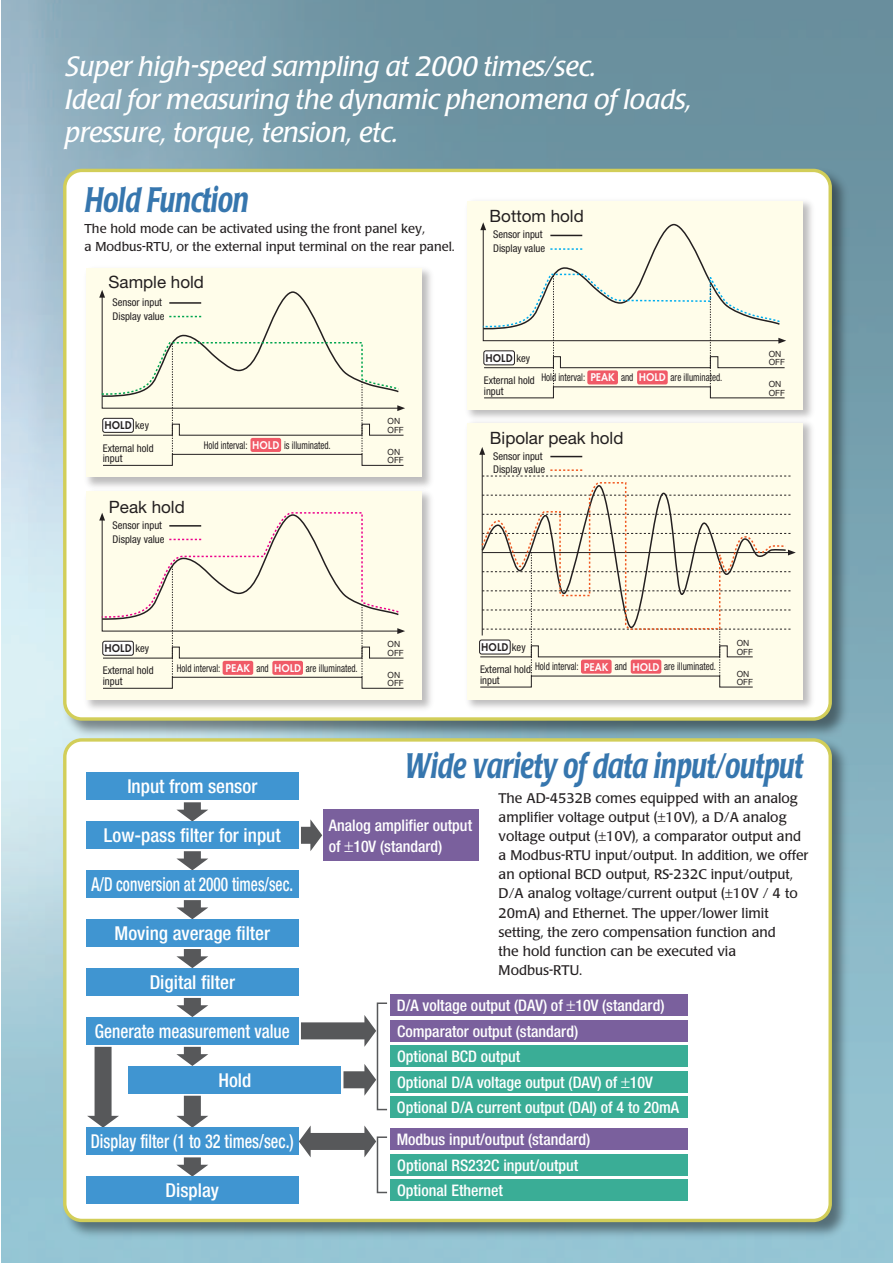
<style>
.page{position:relative;width:893px;height:1263px;background:#fff}
.page>*{position:absolute;margin:0;border:0;box-sizing:border-box;transform-origin:0 0}
.t1{font:italic 500 35.1px "Poppl Laudatio";color:#3676ae;scale:.75 1}
.t2{font:italic 27.6px/33px "Poppl Laudatio";color:#fff}
.t3{font:500 condensed 19.2px "Helvetica Neue";color:#fff}
.t4{font:500 condensed 19.2px "Helvetica Neue";color:#fff;scale:.85 1}
.t5{font:500 condensed 19.2px "Helvetica Neue";color:#fff;scale:.8 1}
.t6{font:500 condensed 19.2px "Helvetica Neue";color:#fff;scale:.9 1}
.t7{font:16.95px "Helvetica Neue LT Std";color:#231f20}
.t8{font:500 condensed 15.9px/25.5px "Helvetica Neue";color:#fff}
.t9{font:13.8px/19.2px "Poppl Laudatio";color:#231f20}
.t10{font:12.75px/18px "Poppl Laudatio";color:#231f20}
.t11{font:600 11.7px "Futura T";color:#231f20;scale:.9 1}
.t12{font:condensed 10.65px/13.8px "Helvetica Neue";color:#231f20}
.t13{font:condensed 10.65px "Helvetica Neue";color:#231f20;scale:.85 1}
.t14{font:8.55px/8.6px "Helvetica Neue LT Std";color:#231f20}
.s1{font-family:"Helvetica Neue";font-weight:400;font-stretch:condensed;font-size:10.65px}
.s2{font-family:"Futura T";font-weight:600;font-stretch:normal;font-size:11.7px;color:#fff}
</style>
<div class="page">
<img style="left:1px;top:0;width:892px;height:1263px">
<img style="left:58px;top:163px;width:795px;height:570px">
<div style="left:63px;top:169px;width:769px;height:552px;background:#fff;border:3px solid #d2ce59;border-radius:17px"></div>
<img style="left:58px;top:733px;width:795px;height:510px">
<div style="left:63px;top:738px;width:769px;height:484px;background:#fff;border:3px solid #d2ce59;border-radius:17px"></div>
<div style="left:86px;top:772px;width:213px;height:28px;background:#4095d1"></div>
<svg style="left:176px;top:802px;width:32px;height:19px"></svg>
<svg style="left:301px;top:819px;width:21px;height:32px"></svg>
<svg style="left:301px;top:1015px;width:75px;height:32px"></svg>
<svg style="left:343px;top:1064px;width:33px;height:32px"></svg>
<svg style="left:299px;top:1125px;width:77px;height:32px"></svg>
<div style="left:86px;top:269px;width:336px;height:208px;background:#fffdea"></div>
<div style="left:86px;top:492px;width:336px;height:208px;background:#fffdea"></div>
<svg style="left:99px;top:290px;width:306px;height:176px"></svg>
<svg style="left:99px;top:512px;width:306px;height:177px"></svg>
<div style="left:102px;top:418px;width:32px;height:15px;background:#fff;border:1px solid #231f20;border-radius:2px"></div>
<div style="left:102px;top:641px;width:32px;height:15px;background:#fff;border:1px solid #231f20;border-radius:2px"></div>
<div style="left:467px;top:424px;width:336px;height:276px;background:#fffdea"></div>
<div style="left:467px;top:201px;width:336px;height:209px;background:#fffdea"></div>
<svg style="left:480px;top:222px;width:306px;height:177px"></svg>
<hr style="left:482px;top:449px;width:1px;height:186px;background:#231f20">
<svg style="left:479px;top:447px;width:6px;height:8px"></svg>
<hr style="left:550px;top:456px;width:32px;height:1px;background:#231f20">
<svg style="left:482px;top:469px;width:309px;height:8px"></svg>
<svg style="left:479px;top:494px;width:317px;height:194px"></svg>
<svg style="left:480px;top:481px;width:307px;height:149px"></svg>
<div style="left:483px;top:350px;width:32px;height:15px;background:#fff;border:1px solid #231f20;border-radius:2px"></div>
<div style="left:479px;top:640px;width:32px;height:14px;background:#fff;border:1px solid #231f20;border-radius:2px"></div>
<div style="left:250px;top:438px;width:31px;height:14px;background:#f05a67;border-radius:2px"></div>
<div style="left:272px;top:661px;width:31px;height:14px;background:#f05a67;border-radius:2px"></div>
<div style="left:223px;top:661px;width:30px;height:14px;background:#f05a67;border-radius:2px"></div>
<div style="left:631px;top:660px;width:30px;height:14px;background:#f05a67;border-radius:2px"></div>
<div style="left:581px;top:660px;width:31px;height:14px;background:#f05a67;border-radius:2px"></div>
<div style="left:637px;top:370px;width:31px;height:14px;background:#f05a67;border-radius:2px"></div>
<div style="left:587px;top:370px;width:31px;height:14px;background:#f05a67;border-radius:2px"></div>
<div style="left:86px;top:821px;width:213px;height:28px;background:#4095d1"></div>
<svg style="left:176px;top:851px;width:32px;height:19px"></svg>
<div style="left:323px;top:810px;width:155px;height:51px;background:#7a609d"></div>
<div style="left:86px;top:870px;width:213px;height:28px;background:#4095d1"></div>
<svg style="left:176px;top:900px;width:32px;height:19px"></svg>
<div style="left:86px;top:919px;width:213px;height:28px;background:#4095d1"></div>
<svg style="left:176px;top:949px;width:32px;height:19px"></svg>
<div style="left:86px;top:968px;width:213px;height:28px;background:#4095d1"></div>
<svg style="left:176px;top:998px;width:32px;height:19px"></svg>
<div style="left:86px;top:1017px;width:213px;height:28px;background:#4095d1"></div>
<svg style="left:176px;top:1047px;width:32px;height:19px"></svg>
<svg style="left:87px;top:1047px;width:32px;height:80px"></svg>
<div style="left:129px;top:1066px;width:212px;height:27px;background:#4095d1"></div>
<svg style="left:176px;top:1096px;width:32px;height:31px"></svg>
<div style="left:86px;top:1127px;width:213px;height:28px;background:#4095d1"></div>
<svg style="left:176px;top:1157px;width:32px;height:19px"></svg>
<div style="left:86px;top:1176px;width:213px;height:28px;background:#4095d1"></div>
<div style="left:390px;top:995px;width:298px;height:21px;background:#7a609d"></div>
<div style="left:390px;top:1020px;width:298px;height:21px;background:#7a609d"></div>
<div style="left:390px;top:1046px;width:298px;height:21px;background:#3aad96"></div>
<div style="left:390px;top:1071px;width:298px;height:21px;background:#3aad96"></div>
<div style="left:390px;top:1097px;width:298px;height:21px;background:#3aad96"></div>
<div style="left:390px;top:1129px;width:298px;height:21px;background:#7a609d"></div>
<div style="left:390px;top:1154px;width:298px;height:21px;background:#3aad96"></div>
<div style="left:390px;top:1180px;width:298px;height:21px;background:#3aad96"></div>
<div style="left:377px;top:1002px;width:11px;height:108px;border:2px solid #57585a"></div>
<div style="left:377px;top:1136px;width:11px;height:57px;border:2px solid #57585a"></div>
<p class="t2" style="left:65px;top:50px;width:628px">Super high-speed sampling at 2000 times/sec.<br>Ideal for measuring the dynamic phenomena of loads, pressure, torque, tension, etc.</p>
<p class="t1" style="left:85px;top:180px;width:220px">Hold Function</p>
<p class="t10" style="left:85px;top:219px;width:372px">The hold mode can be activated using the front panel key,<br>a Modbus-RTU, or the external input terminal on the rear panel.</p>
<p class="t7" style="left:109px;top:272px;width:97px">Sample hold</p>
<p class="t12" style="left:113px;top:295px;width:53px">Sensor input<br>Display value</p>
<p class="t11" style="left:104px;top:418px;width:51px">HOLD <span class="s1">key</span></p>
<p class="t12" style="left:103px;top:442px;width:52px;line-height:10.6px">External hold input</p>
<p class="t7" style="left:109px;top:496px;width:77px">Peak hold</p>
<p class="t12" style="left:113px;top:518px;width:53px">Sensor input<br>Display value</p>
<p class="t13" style="left:204px;top:439px;width:151px">Hold interval: <span class="s2">HOLD</span> is illuminated.</p>
<p class="t14" style="left:388px;top:417px;width:18px">ON<br>OFF</p>
<p class="t14" style="left:388px;top:447px;width:18px">ON<br>OFF</p>
<p class="t7" style="left:490px;top:206px;width:96px">Bottom hold</p>
<p class="t12" style="left:493px;top:228px;width:53px">Sensor input<br>Display value</p>
<p class="t11" style="left:486px;top:351px;width:51px">HOLD <span class="s1">key</span></p>
<p class="t13" style="left:541px;top:371px;width:215px">Hold interval: <span class="s2">PEAK</span> and <span class="s2">HOLD</span> are illuminated.</p>
<p class="t12" style="left:484px;top:375px;width:52px;line-height:10.6px">External hold input</p>
<p class="t7" style="left:490px;top:428px;width:135px">Bipolar peak hold</p>
<p class="t12" style="left:493px;top:449px;width:53px">Sensor input<br>Display value</p>
<p class="t14" style="left:769px;top:349px;width:18px">ON<br>OFF</p>
<p class="t14" style="left:769px;top:380px;width:18px">ON<br>OFF</p>
<p class="t14" style="left:388px;top:640px;width:18px">ON<br>OFF</p>
<p class="t14" style="left:388px;top:670px;width:18px">ON<br>OFF</p>
<p class="t11" style="left:481px;top:640px;width:51px">HOLD <span class="s1">key</span></p>
<p class="t11" style="left:104px;top:641px;width:51px">HOLD <span class="s1">key</span></p>
<p class="t13" style="left:177px;top:662px;width:215px">Hold interval: <span class="s2">PEAK</span> and <span class="s2">HOLD</span> are illuminated.</p>
<p class="t13" style="left:535px;top:660px;width:215px">Hold interval: <span class="s2">PEAK</span> and <span class="s2">HOLD</span> are illuminated.</p>
<p class="t12" style="left:103px;top:665px;width:52px;line-height:10.6px">External hold input</p>
<p class="t12" style="left:480px;top:664px;width:52px;line-height:10.6px">External hold input</p>
<p class="t14" style="left:737px;top:639px;width:18px">ON<br>OFF</p>
<p class="t14" style="left:737px;top:669px;width:18px">ON<br>OFF</p>
<p class="t3" style="left:127px;top:775px;width:131px">Input from sensor</p>
<p class="t3" style="left:104px;top:824px;width:178px">Low-pass filter for input</p>
<p class="t5" style="left:92px;top:873px;width:254px">A/D conversion at 2000 times/sec.</p>
<p class="t3" style="left:115px;top:922px;width:157px">Moving average filter</p>
<p class="t3" style="left:150px;top:971px;width:87px">Digital filter</p>
<p class="t6" style="left:95px;top:1020px;width:218px">Generate measurement value</p>
<p class="t3" style="left:218px;top:1068px;width:34px">Hold</p>
<p class="t4" style="left:91px;top:1130px;width:240px">Display filter (1 to 32 times/sec.)</p>
<p class="t3" style="left:166px;top:1179px;width:55px">Display</p>
<p class="t1" style="left:405px;top:746px;width:533px">Wide variety of data input/output</p>
<p class="t8" style="left:329px;top:814px;width:145px;line-height:21.3px">Analog amplifier output of 10V (standard)</p>
<p class="t9" style="left:499px;top:788px;width:311px">The AD-4532B comes equipped with an analog amplifier voltage output ( 10V), a D/A analog voltage output ( 10V), a comparator output and a Modbus-RTU input/output. In addition, we offer an optional BCD output, RS-232C input/output, D/A analog voltage/current output ( 10V / 4 to 20mA) and Ethernet. The upper/lower limit setting, the zero compensation function and<br>the hold function can be executed via Modbus-RTU.</p>
<p class="t8" style="left:397px;top:993px;width:284px">D/A voltage output (DAV) of 10V (standard)<br>Comparator output (standard)<br>Optional BCD output<br>Optional D/A voltage output (DAV) of 10V Optional D/A current output (DAI) of 4 to 20mA</p>
<p class="t8" style="left:397px;top:1126px;width:195px">Modbus input/output (standard)<br>Optional RS232C input/output<br>Optional Ethernet</p>
</div>
